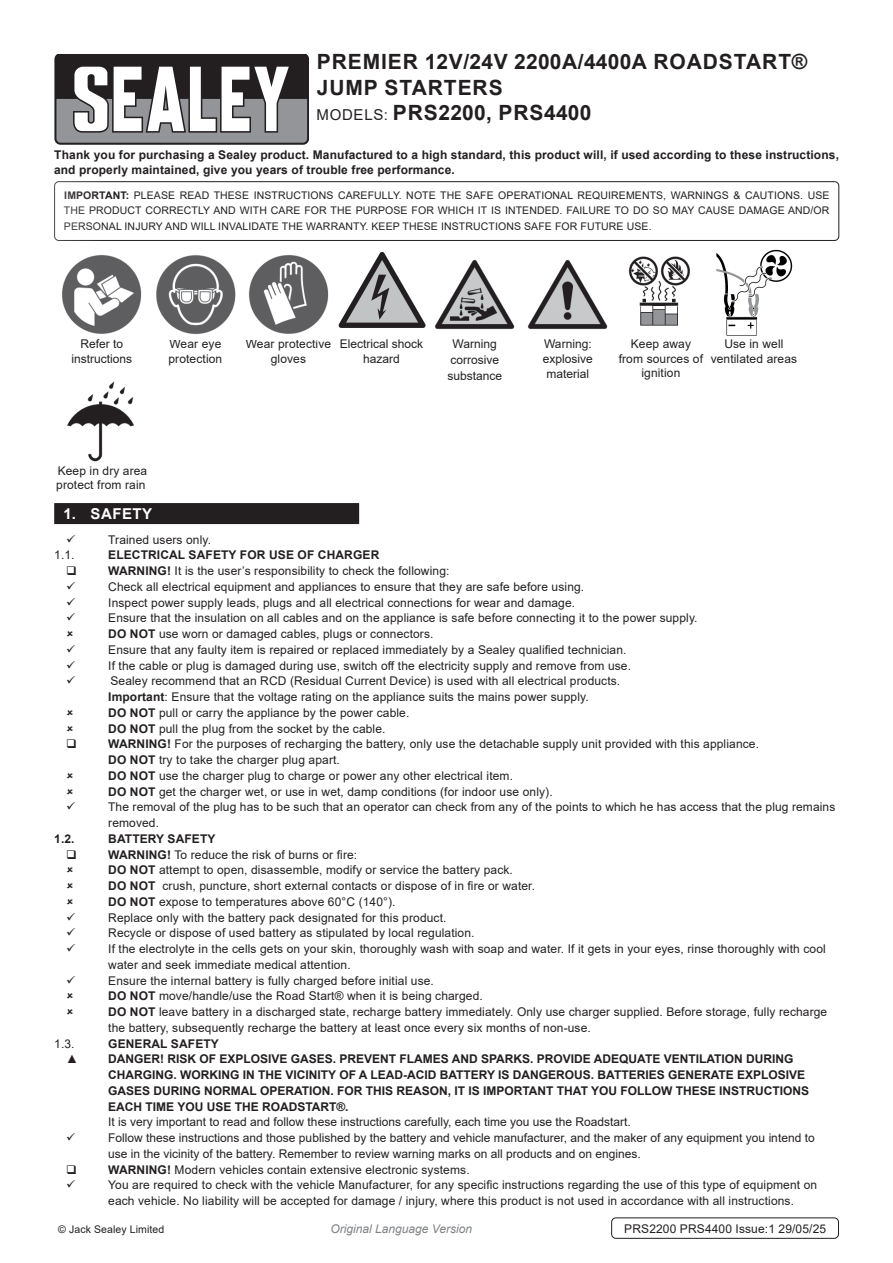
<style>
.page{position:relative;width:893px;height:1263px;background:#fff}
.page>*{position:absolute;margin:0;border:0;box-sizing:border-box;transform-origin:0 0}
.Product_Description{font:700 21px/25.2px "Arial";letter-spacing:.045em;color:#231f20}
.Instructions_Model_No{font:700 21px "Arial";letter-spacing:.02em;color:#231f20}
.t1{font:700 15px "Arial";letter-spacing:.035em;color:#fff}
.Body{font:12px/15.8px "Arial";letter-spacing:.01em;color:#231f20}
.Body-2{font:700 12px/15.8px "Arial";color:#231f20}
.Body__Footer{font:12px "Arial";letter-spacing:.01em;color:#231f20}
.t2{font:italic 12px "Arial";color:#808285}
.Body__Justified__7pt{font:10.5px/15.8px "Arial";letter-spacing:.01em;color:#231f20;text-align:justify}
.s1{font-weight:400;font-size:15px}
.s2{font-weight:700}
.s3{font-weight:400}
</style>
<div class="page">
<svg style="left:54px;top:54px;width:255px;height:90px"></svg>
<div style="left:54px;top:181px;width:785px;height:60px;border:1px solid #231f20;border-radius:4px"></div>
<div style="left:54px;top:503px;width:305px;height:21px;background:#231f20"></div>
<div style="left:611px;top:1217px;width:228px;height:22px;border:1px solid #231f20;border-radius:4px"></div>
<img style="left:62px;top:255px;width:80px;height:79px">
<img style="left:338px;top:252px;width:88px;height:76px">
<img style="left:156px;top:255px;width:80px;height:79px">
<img style="left:249px;top:255px;width:80px;height:79px">
<img style="left:434px;top:259px;width:81px;height:71px">
<img style="left:527px;top:259px;width:81px;height:71px">
<img style="left:628px;top:256px;width:62px;height:70px">
<img style="left:716px;top:250px;width:77px;height:86px">
<img style="left:67px;top:381px;width:67px;height:81px">
<p class="Product_Description" style="left:317px;top:50px;width:492px">PREMIER 12V/24V 2200A/4400A ROADSTART®<br>JUMP STARTERS</p>
<p class="Instructions_Model_No" style="left:317px;top:98px;width:276px"><span class="s1">MODELS:</span> PRS2200, PRS4400</p>
<p class="Body-2" style="left:54px;top:147px;width:786px">Thank you for purchasing a Sealey product. Manufactured to a high standard, this product will, if used according to these instructions, and properly maintained, give you years of trouble free performance.</p>
<p class="Body__Justified__7pt" style="left:64px;top:187px;width:767px"><span class="s2">IMPORTANT:</span> PLEASE READ THESE INSTRUCTIONS CAREFULLY. NOTE THE SAFE OPERATIONAL REQUIREMENTS, WARNINGS &amp; CAUTIONS. USE THE PRODUCT CORRECTLY AND WITH CARE FOR THE PURPOSE FOR WHICH IT IS INTENDED. FAILURE TO DO SO MAY CAUSE DAMAGE AND/OR PERSONAL INJURY AND WILL INVALIDATE THE WARRANTY. KEEP THESE INSTRUCTIONS SAFE FOR FUTURE USE.</p>
<p class="Body" style="left:81px;top:336px;width:44px">Refer to</p>
<p class="Body" style="left:72px;top:350px;width:62px">instructions</p>
<p class="Body" style="left:169px;top:336px;width:53px">Wear eye</p>
<p class="Body" style="left:168px;top:351px;width:55px">protection</p>
<p class="Body" style="left:246px;top:336px;width:87px">Wear protective</p>
<p class="Body" style="left:271px;top:350px;width:37px">gloves</p>
<p class="Body" style="left:340px;top:337px;width:85px;line-height:14.4px;text-align:center">Electrical shock hazard</p>
<p class="Body" style="left:447px;top:336px;width:56px;text-align:center">Warning corrosive substance</p>
<p class="Body" style="left:544px;top:336px;width:49px">Warning:</p>
<p class="Body" style="left:543px;top:351px;width:52px">explosive</p>
<p class="Body" style="left:547px;top:366px;width:44px">material</p>
<p class="Body" style="left:619px;top:337px;width:86px;line-height:14.4px;text-align:center">Keep away from sources of ignition</p>
<p class="Body" style="left:724px;top:336px;width:61px">Use in well</p>
<p class="Body" style="left:711px;top:351px;width:88px">ventilated areas</p>
<p class="Body" style="left:56px;top:463px;width:93px;line-height:14.4px">Keep in dry area protect from rain</p>
<p class="t1" style="left:63px;top:503px;width:90px">1. SAFETY</p>
<p class="Body" style="left:108px;top:531px;width:104px">Trained users only.</p>
<p class="Body" style="left:54px;top:547px;width:22px">1.1.</p>
<p class="Body-2" style="left:108px;top:547px;width:273px">ELECTRICAL SAFETY FOR USE OF CHARGER</p>
<p class="Body" style="left:108px;top:563px;width:343px"><span class="s2">WARNING!</span> It is the user’s responsibility to check the following:</p>
<p class="Body" style="left:108px;top:579px;width:478px">Check all electrical equipment and appliances to ensure that they are safe before using.</p>
<p class="Body" style="left:108px;top:594px;width:468px">Inspect power supply leads, plugs and all electrical connections for wear and damage.</p>
<p class="Body" style="left:108px;top:610px;width:591px">Ensure that the insulation on all cables and on the appliance is safe before connecting it to the power supply.</p>
<p class="Body" style="left:108px;top:626px;width:327px"><span class="s2">DO NOT</span> use worn or damaged cables, plugs or connectors.</p>
<p class="Body" style="left:108px;top:642px;width:520px">Ensure that any faulty item is repaired or replaced immediately by a Sealey qualified technician.</p>
<p class="Body" style="left:108px;top:657px;width:524px">If the cable or plug is damaged during use, switch off the electricity supply and remove from use.</p>
<p class="Body" style="left:110px;top:673px;width:511px">Sealey recommend that an RCD (Residual Current Device) is used with all electrical products.</p>
<p class="Body" style="left:108px;top:689px;width:482px"><span class="s2">Important</span>: Ensure that the voltage rating on the appliance suits the mains power supply.</p>
<p class="Body" style="left:108px;top:705px;width:303px"><span class="s2">DO NOT</span> pull or carry the appliance by the power cable.</p>
<p class="Body" style="left:108px;top:720px;width:279px"><span class="s2">DO NOT</span> pull the plug from the socket by the cable.</p>
<p class="Body" style="left:108px;top:736px;width:652px"><span class="s2">WARNING!</span> For the purposes of recharging the battery, only use the detachable supply unit provided with this appliance.<br><span class="s2">DO NOT</span> try to take the charger plug apart.</p>
<p class="Body" style="left:108px;top:768px;width:406px"><span class="s2">DO NOT</span> use the charger plug to charge or power any other electrical item.</p>
<p class="Body" style="left:108px;top:783px;width:446px"><span class="s2">DO NOT</span> get the charger wet, or use in wet, damp conditions (for indoor use only).</p>
<p class="Body" style="left:108px;top:799px;width:729px">The removal of the plug has to be such that an operator can check from any of the points to which he has access that the plug remains removed.</p>
<p class="Body-2" style="left:54px;top:831px;width:22px">1.2.</p>
<p class="Body-2" style="left:108px;top:831px;width:109px">BATTERY SAFETY</p>
<p class="Body" style="left:108px;top:846px;width:251px"><span class="s2">WARNING!</span> To reduce the risk of burns or fire:</p>
<p class="Body" style="left:108px;top:862px;width:406px"><span class="s2">DO NOT</span> attempt to open, disassemble, modify or service the battery pack.</p>
<p class="Body" style="left:108px;top:878px;width:428px"><span class="s2">DO NOT</span> crush, puncture, short external contacts or dispose of in fire or water.</p>
<p class="Body" style="left:108px;top:894px;width:289px"><span class="s2">DO NOT</span> expose to temperatures above 60°C (140°).</p>
<p class="Body" style="left:108px;top:909px;width:340px">Replace only with the battery pack designated for this product.</p>
<p class="Body" style="left:108px;top:925px;width:368px">Recycle or dispose of used battery as stipulated by local regulation.</p>
<p class="Body" style="left:108px;top:941px;width:719px">If the electrolyte in the cells gets on your skin, thoroughly wash with soap and water. If it gets in your eyes, rinse thoroughly with cool water and seek immediate medical attention.</p>
<p class="Body" style="left:108px;top:972px;width:327px">Ensure the internal battery is fully charged before initial use.</p>
<p class="Body" style="left:108px;top:988px;width:376px"><span class="s2">DO NOT</span> move/handle/use the Road Start® when it is being charged.</p>
<p class="Body" style="left:108px;top:1004px;width:720px"><span class="s2">DO NOT</span> leave battery in a discharged state, recharge battery immediately. Only use charger supplied. Before storage, fully recharge the battery, subsequently recharge the battery at least once every six months of non-use.</p>
<p class="Body" style="left:54px;top:1035px;width:22px">1.3.</p>
<p class="Body-2" style="left:108px;top:1036px;width:112px">GENERAL SAFETY</p>
<p class="Body" style="left:66px;top:1051px;width:13px">▲</p>
<p class="Body-2" style="left:108px;top:1051px;width:702px">DANGER! RISK OF EXPLOSIVE GASES. PREVENT FLAMES AND SPARKS. PROVIDE ADEQUATE VENTILATION DURING CHARGING. WORKING IN THE VICINITY OF A LEAD-ACID BATTERY IS DANGEROUS. BATTERIES GENERATE EXPLOSIVE GASES DURING NORMAL OPERATION. FOR THIS REASON, IT IS IMPORTANT THAT YOU FOLLOW THESE INSTRUCTIONS EACH TIME YOU USE THE ROADSTART®.<br><span class="s3">It is very important to read and follow these instructions carefully, each time you use the Roadstart.</span></p>
<p class="Body" style="left:108px;top:1130px;width:708px">Follow these instructions and those published by the battery and vehicle manufacturer, and the maker of any equipment you intend to use in the vicinity of the battery. Remember to review warning marks on all products and on engines.</p>
<p class="Body" style="left:108px;top:1161px;width:363px"><span class="s2">WARNING!</span> Modern vehicles contain extensive electronic systems.</p>
<p class="Body" style="left:108px;top:1177px;width:710px">You are required to check with the vehicle Manufacturer, for any specific instructions regarding the use of this type of equipment on each vehicle. No liability will be accepted for damage / injury, where this product is not used in accordance with all instructions.</p>
<p class="Body__Justified__7pt" style="left:58px;top:1221px;width:108px">© Jack Sealey Limited</p>
<p class="t2" style="left:330px;top:1220px;width:143px">Original Language Version</p>
<p class="Body__Footer" style="left:624px;top:1220px;width:204px">PRS2200 PRS4400 Issue:1 29/05/25</p>
</div>
